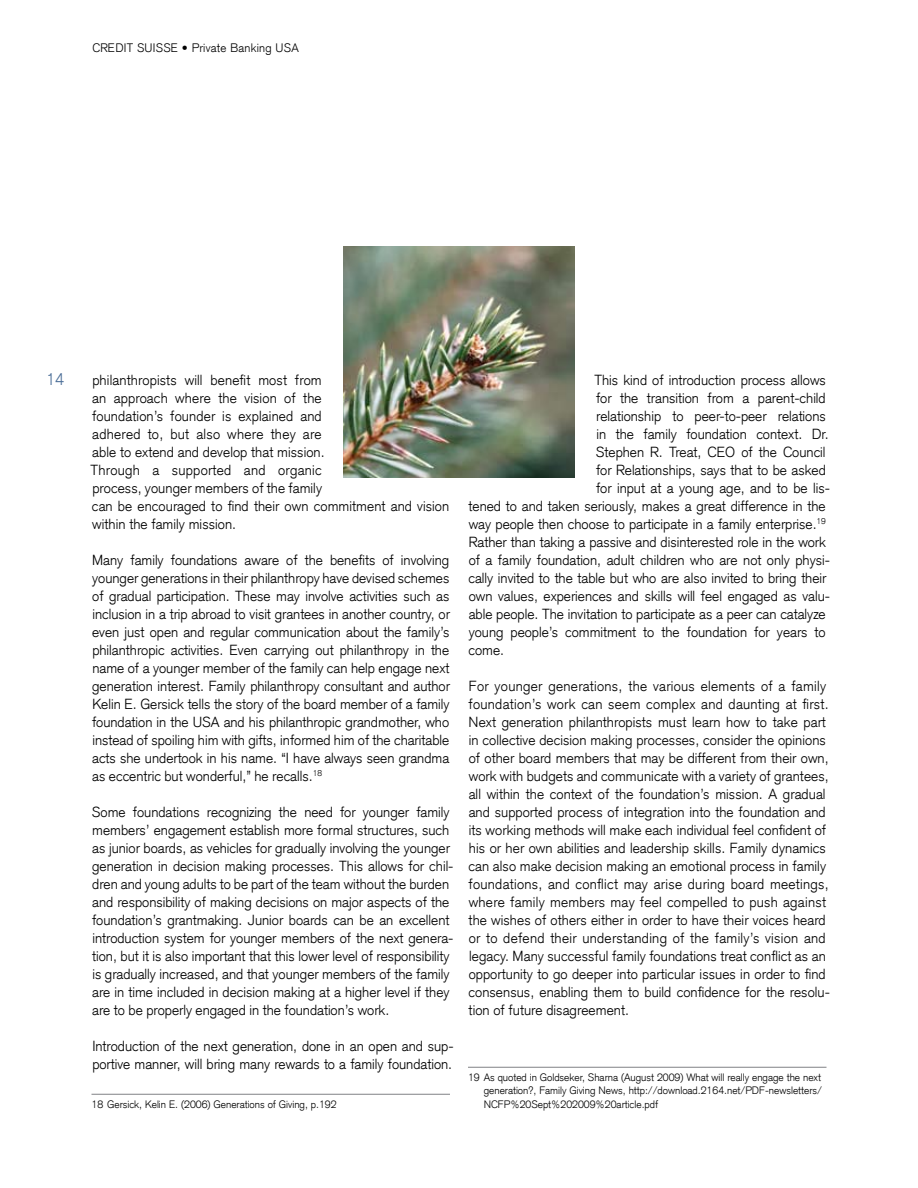
<style>
.page{position:relative;width:918px;height:1188px;background:#fff}
.page>*{position:absolute;margin:0;border:0;box-sizing:border-box;transform-origin:0 0}
.t1{font:300 16.5px "Credit Suisse Type";color:#4a6d97}
.t2{font:300 14.25px/18px "Credit Suisse Type";letter-spacing:.005em;color:#000}
.t3{font:300 12px "Credit Suisse Type";letter-spacing:.02em;color:#000}
.t4{font:300 10.5px/13.5px "Credit Suisse Type";color:#000;text-align:justify}
</style>
<div class="page">
<hr style="left:92px;top:1094px;width:358px;height:1px;background:#808285">
<hr style="left:468px;top:1067px;width:358px;height:1px;background:#808285">
<img style="left:344px;top:247px;width:231px;height:231px">
<p class="t3" style="left:92px;top:40px;width:60px">Credit Suiss</p>
<p class="t3" style="left:171px;top:40px;width:129px">e • Private Banking USA</p>
<p class="t1" style="left:46px;top:369px;width:20px">14</p>
<p class="t2" style="left:91px;top:371px;width:360px">philanthropists will benefit most from<br>an approach where the vision of the<br>foundation’s founder is explained and<br>adhered to, but also where they are<br>able to extend and develop that mission.<br>Through a supported and organic<br>process, younger members of the family<br>can be encouraged to find their own commitment and vision within the family mission.</p>
<p class="t2" style="left:92px;top:551px;width:360px;text-align:justify">Many family foundations aware of the benefits of involving younger generations in their philanthropy have devised schemes of gradual participation. These may involve activities such as inclusion in a trip abroad to visit grantees in another country, or even just open and regular communication about the family’s philanthropic activities. Even carrying out philanthropy in the name of a younger member of the family can help engage next generation interest. Family philanthropy consultant and author Kelin E. Gersick tells the story of the board member of a family foundation in the USA and his philanthropic grandmother, who instead of spoiling him with gifts, informed him of the charitable acts she undertook in his name. “I have always seen grandma as eccentric but wonderful,” he recalls.<sup>18</sup></p>
<p class="t2" style="left:92px;top:803px;width:363px">Some foundations recognizing the need for younger family members’ engagement establish more formal structures, such as junior boards, as vehicles for gradually involving the younger generation in decision making processes. This allows for chil&shy;dren and young adults to be part of the team without the burden and responsibility of making decisions on major aspects of the foundation’s grantmaking. Junior boards can be an excellent introduction system for younger members of the next genera&shy;tion, but it is also important that this lower level of responsibility is gradually increased, and that younger members of the family are in time included in decision making at a higher level if they are to be properly engaged in the foundation’s work.</p>
<p class="t2" style="left:92px;top:1037px;width:363px">Introduction of the next generation, done in an open and sup&shy;portive manner, will bring many rewards to a family foundation.</p>
<p class="t4" style="left:92px;top:1097px;width:247px">18 Gersick, Kelin E. (2006) Generations of Giving, p.192</p>
<p class="t2" style="left:595px;top:371px;width:233px">This kind of introduction process allows</p>
<p class="t2" style="left:596px;top:389px;width:231px">for the transition from a parent-child</p>
<p class="t2" style="left:596px;top:407px;width:231px">relationship to peer-to-peer relations</p>
<p class="t2" style="left:596px;top:425px;width:234px">in the family foundation context. Dr.</p>
<p class="t2" style="left:596px;top:443px;width:231px">Stephen R. Treat, CEO of the Council</p>
<p class="t2" style="left:596px;top:461px;width:231px">for Relationships, says that to be asked</p>
<p class="t2" style="left:596px;top:479px;width:235px">for input at a young age, and to be lis-</p>
<p class="t2" style="left:469px;top:497px;width:359px">tened to and taken seriously, makes a great difference in the</p>
<p class="t2" style="left:469px;top:515px;width:359px">way people then choose to participate in a family enterprise.<sup>19</sup></p>
<p class="t2" style="left:469px;top:533px;width:359px">Rather than taking a passive and disinterested role in the work</p>
<p class="t2" style="left:469px;top:551px;width:363px">of a family foundation, adult children who are not only physi-</p>
<p class="t2" style="left:468px;top:569px;width:360px">cally invited to the table but who are also invited to bring their</p>
<p class="t2" style="left:469px;top:587px;width:363px">own values, experiences and skills will feel engaged as valu-</p>
<p class="t2" style="left:469px;top:605px;width:359px">able people. The invitation to participate as a peer can catalyze</p>
<p class="t2" style="left:469px;top:623px;width:359px">young people’s commitment to the foundation for years to</p>
<p class="t2" style="left:468px;top:641px;width:37px">come.</p>
<p class="t2" style="left:468px;top:677px;width:363px">For younger generations, the various elements of a family foundation’s work can seem complex and daunting at first.<br>N ext generation philanthropists must learn how to take part in collective decision making processes, consider the opinions of other board members that may be different from their own, work with budgets and communicate with a variety of grantees, all within the context of the foundation’s mission. A gradual and supported process of integration into the foundation and its working methods will make each individual feel confident of his or her own abilities and leadership skills. Family dynamics can also make decision making an emotional process in family foundations, and conflict may arise during board meetings, where family members may feel compelled to push against the wishes of others either in order to have their voices heard or to defend their understanding of the family’s vision and legacy. Many successful family foundations treat conflict as an opportunity to go deeper into particular issues in order to find consensus, enabling them to build confidence for the resolu&shy;tion of future disagreement.</p>
<p class="t4" style="left:484px;top:1070px;width:340px;text-indent:-16px">19 As quoted in Goldseker, Sharna (August 2009) What will really engage the next generation?, Family Giving News, http://download.2164.net/PDF-newsletters/ NCFP%20Sept%202009%20article.pdf</p>
</div>
